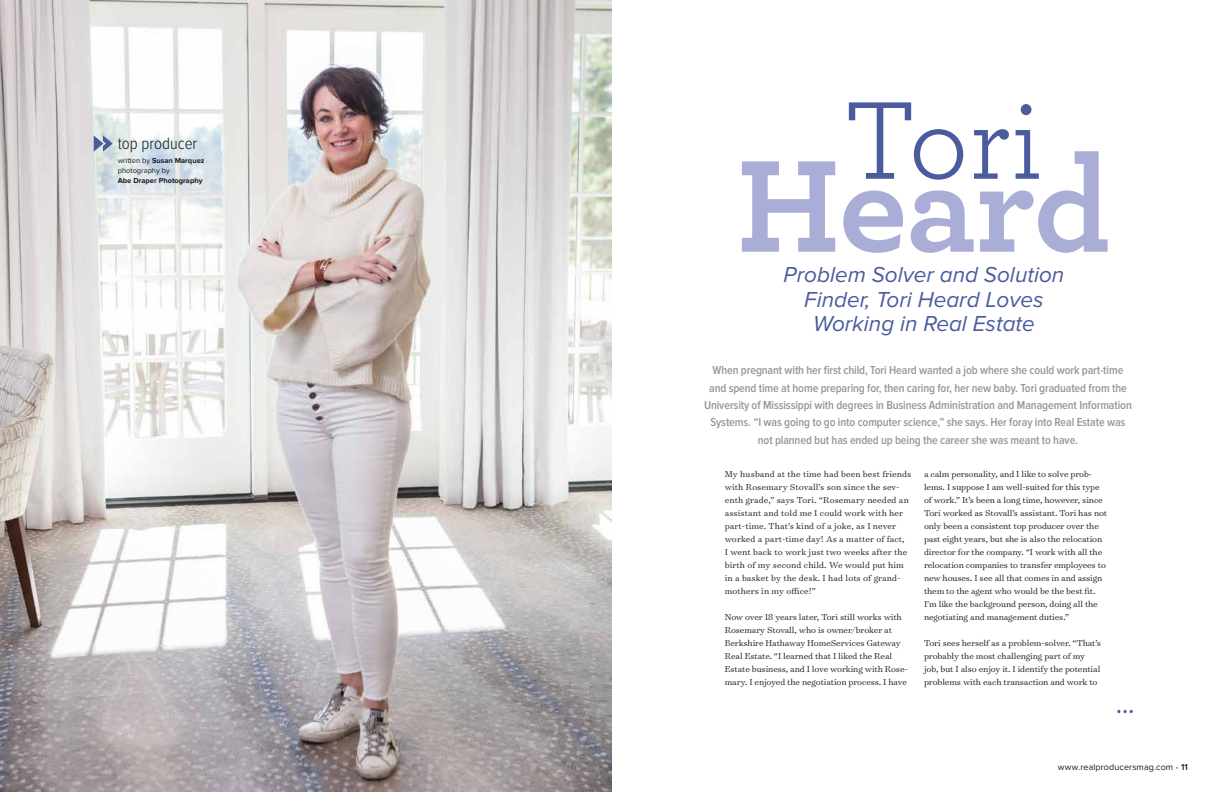
<style>
.page{position:relative;width:1224px;height:792px;background:#fff}
.page>*{position:absolute;margin:0;border:0;box-sizing:border-box;transform-origin:0 0}
.t1{font:700 137.3px "Archer Pro";letter-spacing:-.01em;color:#aaaed7}
.t2{font:116px "Archer Pro";color:#4a5b9e}
.t3{font:italic 22.5px/24.6px "Proxima Nova";color:#4a5b9e;text-align:center}
.t4{font:300 17px "Proxima Nova Cond";color:#1c1b1a}
.t5{font:600 12.1px/17.4px "Proxima Nova Cond";letter-spacing:-.01em;color:#9d9397;text-align:center}
.t6{font:300 9.8px/13px "Surveyor Text";letter-spacing:-.01em;color:#1c1b1a}
.t7{font:300 9.8px/13px "Surveyor Text";letter-spacing:.01em;color:#1c1b1a}
.t8{font:9px "Proxima Nova";letter-spacing:.01em;color:#1c1b1a}
.t9{font:7.5px/10px "Proxima Nova";color:#1c1b1a}
.t10{font:700 7.5px "Proxima Nova";color:#1c1b1a}
.s1{font-weight:700}
.s2{color:#2ea5dc}
.s3{font-weight:600}
</style>
<div class="page">
<img style="left:0;top:0;width:612px;height:792px">
<svg style="left:94px;top:135px;width:19px;height:17px"></svg>
<svg style="left:1117px;top:710px;width:16px;height:3px"></svg>
<h3 class="t4" style="left:118px;top:135px;width:81px">top producer</h3>
<p class="t9" style="left:118px;top:156px;width:88px">written by <span class="s1">Susan Marquez </span>photography by</p>
<p class="t10" style="left:118px;top:178px;width:86px">Abe Draper Photography</p>
<h2 class="t2" style="left:843px;top:60px;width:201px">Tori</h2>
<h1 class="t1" style="left:737px;top:98px;width:375px">Heard</h1>
<h3 class="t3" style="left:784px;top:263px;width:282px">Problem Solver and Solution<br>Finder, Tori Heard Loves<br>Working in Real Estate</h3>
<p class="t5" style="left:704px;top:362px;width:429px">When pregnant with her first child, Tori Heard wanted a job where she could work part-time and spend time at home preparing for, then caring for, her new baby. Tori graduated from the University of Mississippi with degrees in Business Administration and Management Information Systems. “I was going to go into computer science,” she says. Her foray into Real Estate was not planned but has ended up being the career she was meant to have.</p>
<p class="t7" style="left:725px;top:467px;width:188px">My husband at the time had been best friends with Rosemary Stovall’s son since the sev&shy;enth grade,” says Tori. “Rosemary needed an assistant and told me I could work with her part-time. That’s kind of a joke, as I never worked a part-time day! As a matter of fact,<br>I went back to work just two weeks after the birth of my second child. We would put him in a basket by the desk. I had lots of grand&shy;mothers in my office!”</p>
<p class="t6" style="left:725px;top:610px;width:185px">Now over 18 years later, Tori still works with Rosemary Stovall, who is owner/broker at Berkshire Hathaway HomeServices Gateway Real Estate. “I learned that I liked the Real Estate business, and I love working with Rose&shy;mary. I enjoyed the negotiation process. I have</p>
<p class="t6" style="left:924px;top:467px;width:185px">a calm personality, and I like to solve prob&shy;lems. I suppose I am well-suited for this type of work.” It’s been a long time, however, since Tori worked as Stovall’s assistant. Tori has not only been a consistent top producer over the past eight years, but she is also the relocation director for the company. “I work with all the relocation companies to transfer employees to new houses. I see all that comes in and assign them to the agent who would be the best fit.<br>I’m like the background person, doing all the negotiating and management duties.”</p>
<p class="t6" style="left:924px;top:636px;width:179px">Tori sees herself as a problem-solver. “That’s probably the most challenging part of my job, but I also enjoy it. I identify the potential problems with each transaction and work to</p>
<p class="t8" style="left:1058px;top:762px;width:132px">www.realproducersmag.com <span class="s2">•</span> <span class="s3">11</span></p>
</div>
